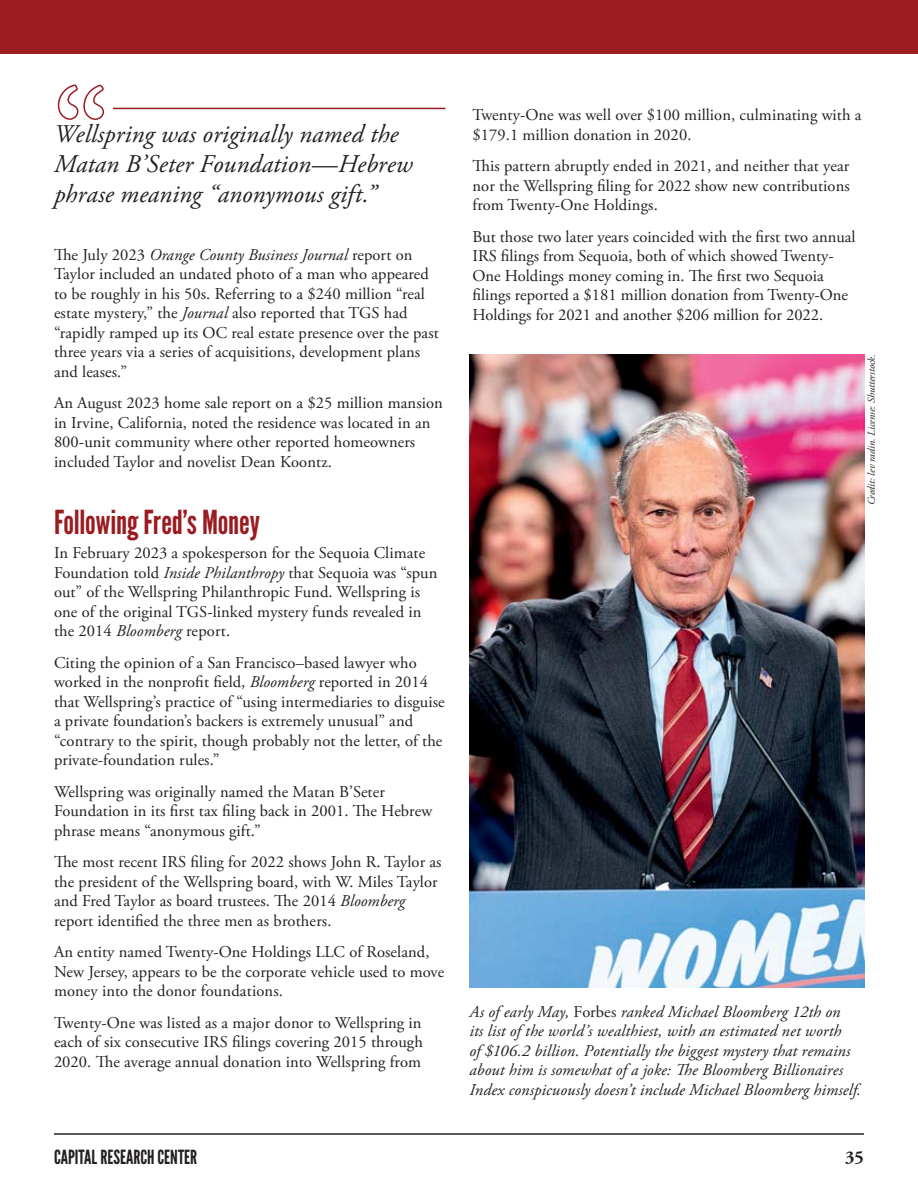
<style>
.page{position:relative;width:918px;height:1188px;background:#fff}
.page>*{position:absolute;margin:0;border:0;box-sizing:border-box;transform-origin:0 0}
.t1{font:33px "League Gothic";letter-spacing:-.005em;color:#9a1c21}
.t2{font:italic 25.5px/30px "Adobe Garamond Pro";letter-spacing:.005em;color:#231f20}
.t3{font:19.5px "League Gothic";color:#231f20}
.t4{font:700 18px "Adobe Garamond Pro";color:#231f20}
.t5{font:16.5px/19.5px "Adobe Garamond Pro";letter-spacing:.005em;color:#231f20}
.t6{font:italic 16.5px/19.5px "Adobe Garamond Pro";letter-spacing:.01em;color:#231f20}
.t7{font:italic 10.5px "Adobe Garamond Pro";color:#231f20}
.s1{font-style:italic}
.s2{font-style:normal}
</style>
<div class="page">
<hr style="left:54px;top:1133px;width:810px;height:2px;background:#231f20">
<div style="left:0;top:0;width:918px;height:54px;background:#9a1c21"></div>
<hr style="left:54px;top:108px;width:392px;height:1px;background:#9a1c21">
<div style="left:54px;top:80px;width:58px;height:40px;background:#fff"></div>
<svg style="left:57px;top:84px;width:48px;height:36px"></svg>
<img style="left:470px;top:354px;width:394px;height:634px">
<h2 class="t2" style="left:54px;top:120px;width:360px">Wellspring was originally named the<br>Matan B’Seter Foundation—Hebrew phrase meaning “anonymous gift.”</h2>
<p class="t5" style="left:54px;top:245px;width:386px">The July 2023 <span class="s1">Orange County Business Journal</span> report on Taylor included an undated photo of a man who appeared to be roughly in his 50s. Referring to a $240 million “real estate mystery,” the <span class="s1">Journal</span> also reported that TGS had “rapidly ramped up its OC real estate presence over the past three years via a series of acquisitions, development plans and leases.”</p>
<p class="t5" style="left:54px;top:394px;width:390px">An August 2023 home sale report on a $25 million mansion in Irvine, California, noted the residence was located in an 800-unit community where other reported homeowners included Taylor and novelist Dean Koontz.</p>
<h1 class="t1" style="left:54px;top:503px;width:208px">Following Fred’s Money</h1>
<p class="t5" style="left:54px;top:544px;width:385px">In February 2023 a spokesperson for the Sequoia Climate Foundation told <span class="s1">Inside Philanthropy</span> that Sequoia was “spun out” of the Wellspring Philanthropic Fund. Wellspring is one of the original TGS-linked mystery funds revealed in the 2014 <span class="s1">Bloomberg</span> report.</p>
<p class="t5" style="left:54px;top:653px;width:392px">Citing the opinion of a San Francisco–based lawyer who worked in the nonprofit field, <span class="s1">Bloomberg</span> reported in 2014 that Wellspring’s practice of “using intermediaries to disguise a private foundation’s backers is extremely unusual” and “contrary to the spirit, though probably not the letter, of the private-foundation rules.”</p>
<p class="t5" style="left:54px;top:782px;width:380px">Wellspring was originally named the Matan B’Seter<br>Foundation in its first tax filing back in 2001. The Hebrew phrase means “anonymous gift.”</p>
<p class="t5" style="left:54px;top:853px;width:389px">The most recent IRS filing for 2022 shows John R. Taylor as the president of the Wellspring board, with W. Miles Taylor and Fred Taylor as board trustees. The 2014 <span class="s1">Bloomberg </span>report identified the three men as brothers.</p>
<p class="t5" style="left:54px;top:943px;width:392px">An entity named Twenty-One Holdings LLC of Roseland,<br>New Jersey, appears to be the corporate vehicle used to move money into the donor foundations.</p>
<p class="t5" style="left:54px;top:1014px;width:370px;text-align:justify">Twenty-One was listed as a major donor to Wellspring in each of six consecutive IRS filings covering 2015 through 2020. The average annual donation into Wellspring from</p>
<p class="t5" style="left:473px;top:106px;width:391px">Twenty-One was well over $100 million, culminating with a $179.1 million donation in 2020.</p>
<p class="t5" style="left:473px;top:157px;width:379px;text-align:justify">This pattern abruptly ended in 2021, and neither that year nor the Wellspring filing for 2022 show new contributions from Twenty-One Holdings.</p>
<p class="t5" style="left:473px;top:227px;width:385px">But those two later years coincided with the first two annual IRS filings from Sequoia, both of which showed Twenty-One Holdings money coming in. The first two Sequoia filings reported a $181 million donation from Twenty-One Holdings for 2021 and another $206 million for 2022.</p>
<p class="t7" style="left:865px;top:505px;width:153px;rotate:-90deg">Credit: lev radin. License: Shutterstock.</p>
<p class="t6" style="left:470px;top:1002px;width:393px">As of early May, <span class="s2">Forbes</span> ranked Michael Bloomberg 12th on<br>its list of the world’s wealthiest, with an estimated net worth<br>of $106.2 billion. Potentially the biggest mystery that remains about him is somewhat of a joke: The Bloomberg Billionaires Index conspicuously doesn’t include Michael Bloomberg himself.</p>
<p class="t3" style="left:54px;top:1146px;width:145px">CAPITAL RESEARCH CENTER</p>
<p class="t4" style="left:845px;top:1147px;width:20px">35</p>
</div>
